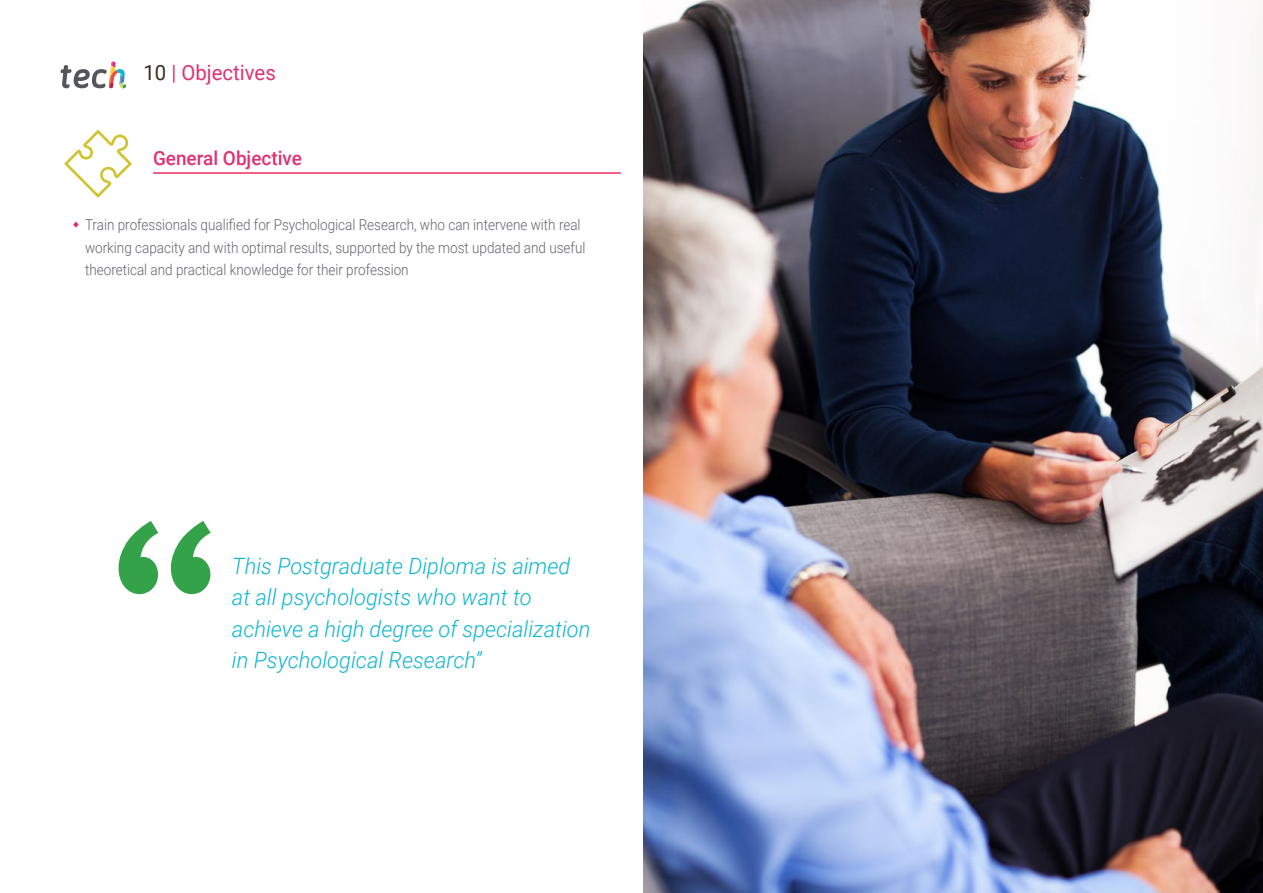
<style>
.page{position:relative;width:1263px;height:893px;background:#fff}
.page>*{position:absolute;margin:0;border:0;box-sizing:border-box;transform-origin:0 0}
.t1{font:italic 300 22.5px/31.5px "Roboto";color:#0fb6cf}
.t2{font:21px "Roboto";color:#df3174}
.t3{font:500 19.5px "Roboto";color:#df3174}
.t4{font:300 15px/22.5px "Roboto";color:#61646a;scale:.9 1}
.s1{color:#312e20}
</style>
<div class="page">
<hr style="left:153px;top:173px;width:468px;height:1px;background:#df3174">
<svg style="left:64px;top:130px;width:68px;height:68px"></svg>
<img style="left:643px;top:0;width:620px;height:893px">
<svg style="left:119px;top:521px;width:92px;height:73px"></svg>
<svg style="left:61px;top:62px;width:65px;height:27px"></svg>
<h2 class="t2" style="left:144px;top:57px;width:134px"><span class="s1">10</span> | Objectives</h2>
<h3 class="t3" style="left:153px;top:144px;width:150px">General Objective</h3>
<p class="t4" style="left:85px;top:213px;width:558px">Train professionals qualified for Psychological Research, who can intervene with real working capacity and with optimal results, supported by the most updated and useful theoretical and practical knowledge for their profession</p>
<h1 class="t1" style="left:232px;top:549px;width:360px">This Postgraduate Diploma is aimed at all psychologists who want to achieve a high degree of specialization in Psychological Research”</h1>
</div>
